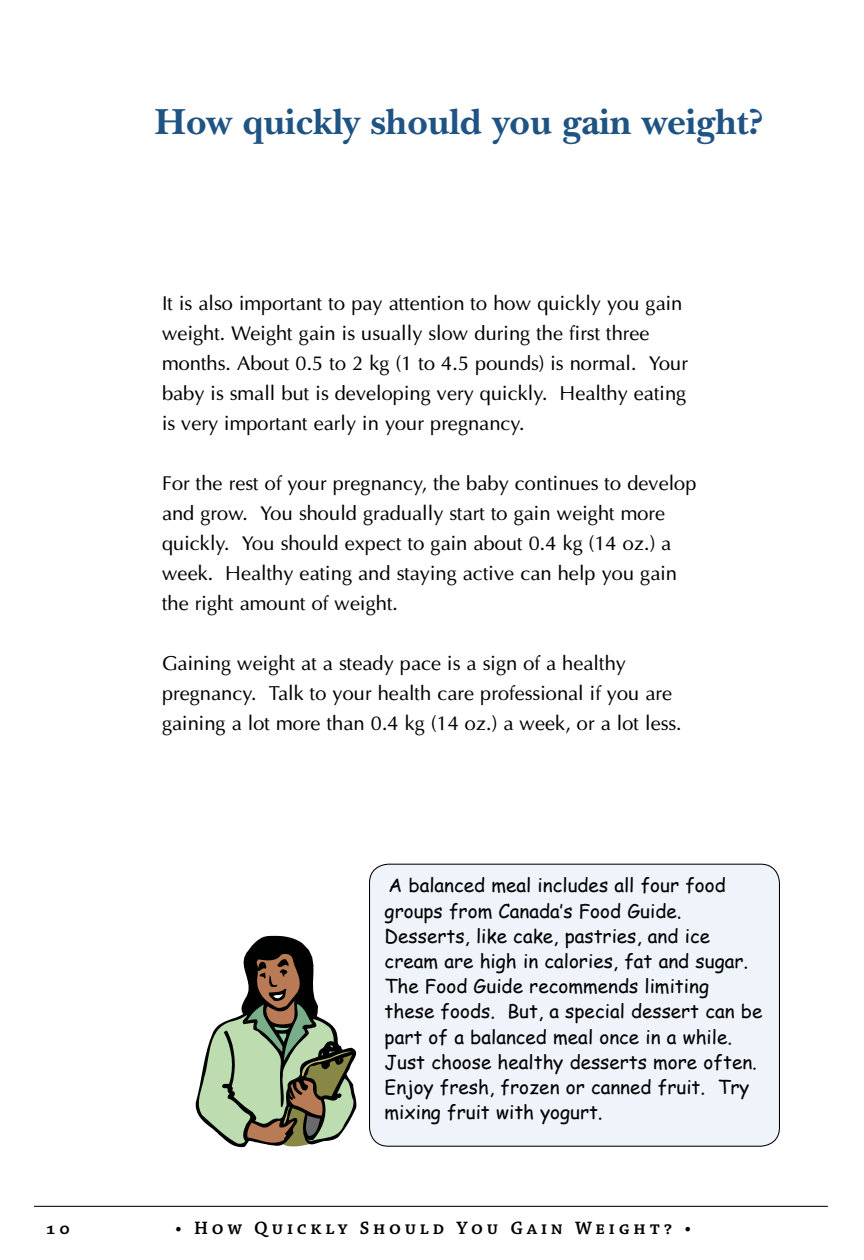
<style>
.page{position:relative;width:864px;height:1260px;background:#fff}
.page>*{position:absolute;margin:0;border:0;box-sizing:border-box;transform-origin:0 0}
.t1{font:700 37.8px "New Baskerville Std";color:#1e5384}
.t2{font:20px/30px "Optima";color:#000}
.t3{font:18.8px/25.2px "Comic Sans MS";color:#000}
.t4{font:600 18.8px "Chaparral Pro";letter-spacing:.2em;color:#000}
</style>
<div class="page">
<hr style="left:34px;top:1206px;width:794px;height:1px;background:#000">
<div style="left:370px;top:864px;width:409px;height:282px;background:#eff3fa;border-radius:19px"></div>
<div style="left:369px;top:864px;width:411px;height:283px;border:1px solid #000;border-radius:19px"></div>
<svg style="left:196px;top:936px;width:160px;height:211px"></svg>
<h1 class="t1" style="left:155px;top:100px;width:610px">How quickly should you gain weight?</h1>
<p class="t2" style="left:162px;top:288px;width:528px">It is also important to pay attention to how quickly you gain weight. Weight gain is usually slow during the first three months. About 0.5 to 2 kg (1 to 4.5 pounds) is normal. Your baby is small but is developing very quickly. Healthy eating is very important early in your pregnancy.</p>
<p class="t2" style="left:162px;top:468px;width:536px">For the rest of your pregnancy, the baby continues to develop and grow. You should gradually start to gain weight more quickly. You should expect to gain about 0.4 kg (14 oz.) a week. Healthy eating and staying active can help you gain the right amount of weight.</p>
<p class="t2" style="left:162px;top:648px;width:521px">Gaining weight at a steady pace is a sign of a healthy pregnancy. Talk to your health care professional if you are gaining a lot more than 0.4 kg (14 oz.) a week, or a lot less.</p>
<p class="t3" style="left:385px;top:872px;width:379px">A balanced meal includes all four food groups from Canada’s Food Guide.<br>Desserts, like cake, pastries, and ice cream are high in calories, fat and sugar.<br>The Food Guide recommends limiting these foods. But, a special dessert can be part of a balanced meal once in a while.<br>Just choose healthy desserts more often.<br>Enjoy fresh, frozen or canned fruit. Try mixing fruit with yogurt.</p>
<p class="t4" style="left:45px;top:1218px;width:26px">10</p>
<p class="t4" style="left:175px;top:1218px;width:518px">• How Quickly Should You Gain Weight? •</p>
</div>
